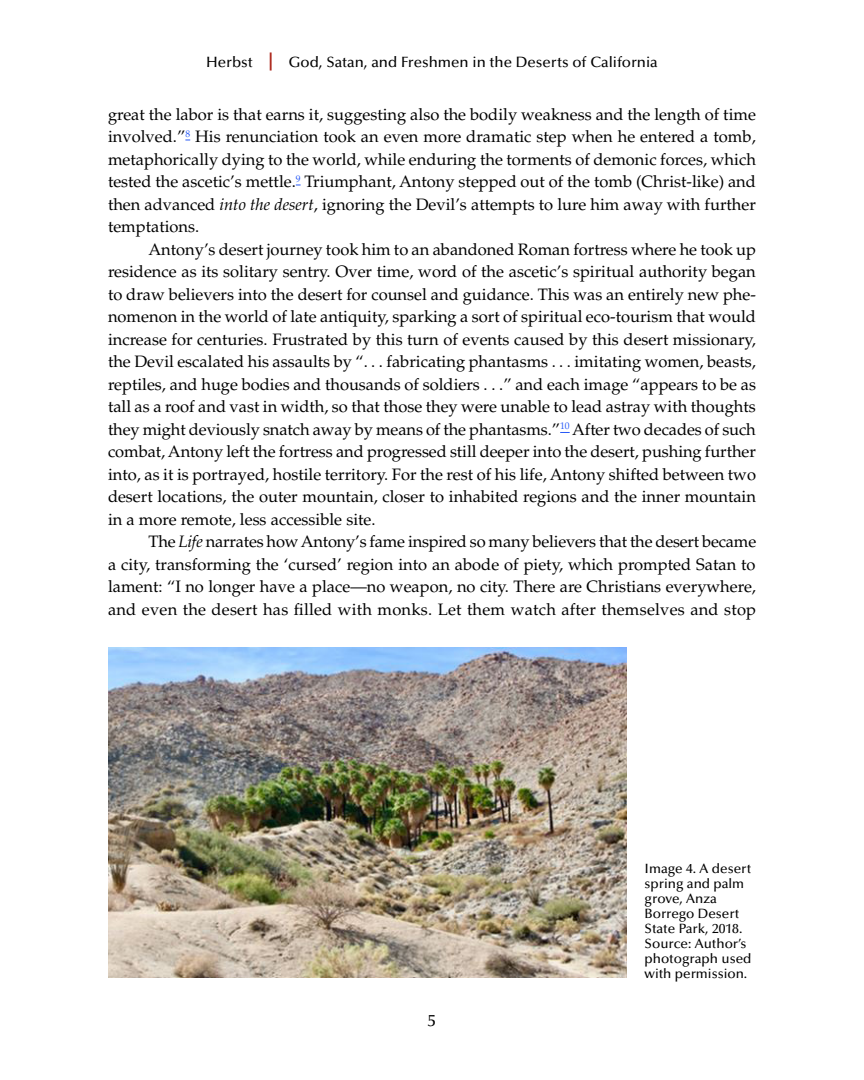
<style>
.page{position:relative;width:864px;height:1080px;background:#fff}
.page>*{position:absolute;margin:0;border:0;box-sizing:border-box;transform-origin:0 0}
.TXT{font:16.5px/22.5px "Palatino LT Std";color:#000;text-align:justify}
.t1{font:500 16.5px "Optima LT Std";color:#000}
.t2{font:500 15px "Optima LT Std";color:#000}
.CAP-side{font:500 13.5px/15px "Optima LT Std";color:#000}
.s1{font-size:18px;color:#ab2217}
.s2{font-style:italic}
</style>
<div class="page">
<img style="left:108px;top:647px;width:519px;height:331px">
<p class="t2" style="left:206px;top:54px;width:453px">Herbst <span class="s1">|</span> God, Satan, and Freshmen in the Deserts of California</p>
<p class="TXT" style="left:108px;top:103px;width:650px">great the labor is that earns it, suggesting also the bodily weakness and the length of time involved.”<sup>8</sup> His renunciation took an even more dramatic step when he entered a tomb, metaphorically dying to the world, while enduring the torments of demonic forces, which tested the ascetic’s mettle.<sup>9</sup> Triumphant, Antony stepped out of the tomb (Christ-like) and then advanced <span class="s2">into the desert</span>, ignoring the Devil’s attempts to lure him away with further temptations.</p>
<p class="TXT" style="left:108px;top:238px;width:650px;text-indent:41px">Antony’s desert journey took him to an abandoned Roman fortress where he took up residence as its solitary sentry. Over time, word of the ascetic’s spiritual authority began to draw believers into the desert for counsel and guidance. This was an entirely new phe&shy;nomenon in the world of late antiquity, sparking a sort of spiritual eco-tourism that would increase for centuries. Frustrated by this turn of events caused by this desert missionary, the Devil escalated his assaults by “. . . fabricating phantasms . . . imitating women, beasts, reptiles, and huge bodies and thousands of soldiers . . .” and each image “appears to be as tall as a roof and vast in width, so that those they were unable to lead astray with thoughts they might deviously snatch away by means of the phantasms.”<sup>10</sup> After two decades of such combat, Antony left the fortress and progressed still deeper into the desert, pushing further into, as it is portrayed, hostile territory. For the rest of his life, Antony shifted between two desert locations, the outer mountain, closer to inhabited regions and the inner mountain in a more remote, less accessible site.</p>
<p class="TXT" style="left:108px;top:531px;width:650px;text-indent:41px">The <span class="s2">Life</span> narrates how Antony’s fame inspired so many believers that the desert became a city, transforming the ‘cursed’ region into an abode of piety, which prompted Satan to lament: “I no longer have a place—no weapon, no city. There are Christians everywhere, and even the desert has filled with monks. Let them watch after themselves and stop</p>
<p class="t1" style="left:428px;top:1011px;width:10px">5</p>
<p class="CAP-side" style="left:645px;top:861px;width:108px">Image 4. A desert spring and palm grove, Anza<br>Borrego Desert<br>State Park, 2018.<br>Source: Author’s photograph used with permission.</p>
</div>
